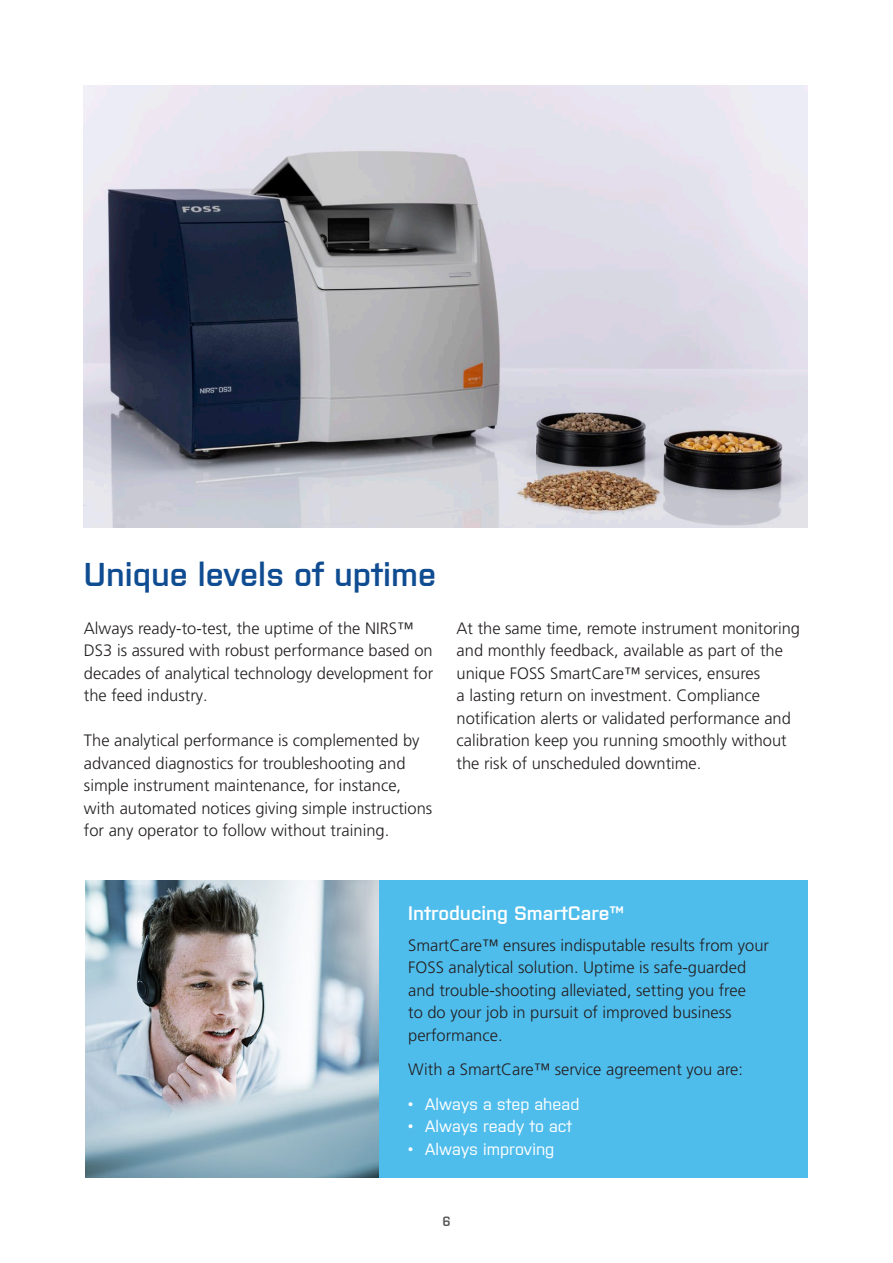
<style>
.page{position:relative;width:893px;height:1263px;background:#fff}
.page>*{position:absolute;margin:0;border:0;box-sizing:border-box;transform-origin:0 0}
.Rubrik_22{font:600 33px "Purista";color:#0f4c91}
.Mellem_overskrift_13{font:600 19.5px "Purista";color:#fff}
.Body{font:300 16.5px/22.5px "Frutiger LT Pro";color:#231f20}
.Body-2{font:500 16.5px "Purista";color:#fff}
.t1{font:600 13.5px "Purista";color:#57585a}
</style>
<div class="page">
<div style="left:359px;top:880px;width:449px;height:298px;background:#4fbdec"></div>
<img style="left:85px;top:880px;width:293px;height:298px">
<img style="left:84px;top:85px;width:724px;height:442px">
<p class="Rubrik_22" style="left:84px;top:550px;width:354px">Unique levels of uptime</p>
<p class="Body" style="left:84px;top:617px;width:351px">Always ready-to-test, the uptime of the NIRS™ DS3 is assured with robust performance based on decades of analytical technology development for the feed industry.</p>
<p class="Body" style="left:84px;top:729px;width:350px">The analytical performance is complemented by advanced diagnostics for troubleshooting and simple instrument maintenance, for instance, with automated notices giving simple instructions for any operator to follow without training.</p>
<p class="Body" style="left:457px;top:617px;width:345px">At the same time, remote instrument monitoring and monthly feedback, available as part of the unique FOSS SmartCare™ services, ensures<br>a lasting return on investment. Compliance notification alerts or validated performance and calibration keep you running smoothly without the risk of unscheduled downtime.</p>
<p class="Mellem_overskrift_13" style="left:408px;top:898px;width:217px">Introducing SmartCare™</p>
<p class="Body" style="left:408px;top:934px;width:362px">SmartCare™ ensures indisputable results from your FOSS analytical solution. Uptime is safe-guarded and trouble-shooting alleviated, setting you free<br>to do your job in pursuit of improved business performance.</p>
<p class="Body" style="left:408px;top:1058px;width:336px">With a SmartCare™ service agreement you are:</p>
<p class="Body-2" style="left:408px;top:1092px;width:173px">• Always a step ahead</p>
<p class="Body-2" style="left:408px;top:1114px;width:165px">• Always ready to act</p>
<p class="Body-2" style="left:408px;top:1137px;width:148px">• Always improving</p>
<p class="t1" style="left:442px;top:1211px;width:10px">6</p>
</div>
